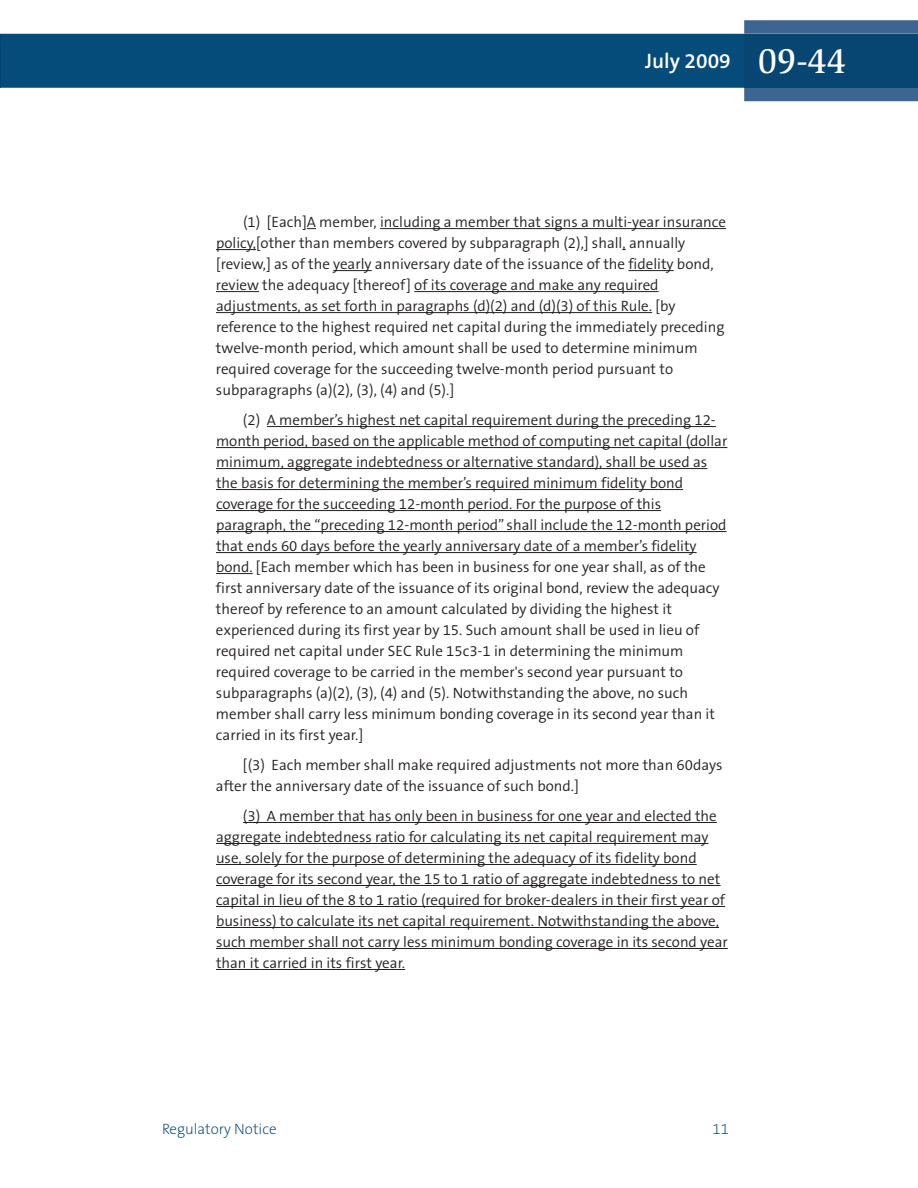
<style>
.page{position:relative;width:918px;height:1188px;background:#fff}
.page>*{position:absolute;margin:0;border:0;box-sizing:border-box;transform-origin:0 0}
.t1{font:600 21px "The Sans B6";color:#fff}
.t2{font:300 15px/21px "The Sans B4";color:#231f20}
.t3{font:200 15px "The Sans B2";color:#004270}
.s1{font-family:"Slimbach LT";font-weight:500;font-size:36px}
</style>
<div class="page">
<hr style="left:380px;top:228px;width:346px;height:1px;background:#231f20">
<hr style="left:216px;top:249px;width:40px;height:1px;background:#231f20">
<hr style="left:333px;top:270px;width:39px;height:1px;background:#231f20">
<hr style="left:628px;top:270px;width:46px;height:1px;background:#231f20">
<hr style="left:216px;top:291px;width:43px;height:1px;background:#231f20">
<hr style="left:414px;top:291px;width:245px;height:1px;background:#231f20">
<hr style="left:216px;top:312px;width:436px;height:1px;background:#231f20">
<hr style="left:267px;top:426px;width:449px;height:1px;background:#231f20">
<hr style="left:216px;top:447px;width:511px;height:1px;background:#231f20">
<hr style="left:216px;top:468px;width:491px;height:1px;background:#231f20">
<hr style="left:216px;top:489px;width:467px;height:1px;background:#231f20">
<hr style="left:216px;top:510px;width:445px;height:1px;background:#231f20">
<hr style="left:216px;top:531px;width:511px;height:1px;background:#231f20">
<hr style="left:216px;top:552px;width:481px;height:1px;background:#231f20">
<hr style="left:216px;top:573px;width:37px;height:1px;background:#231f20">
<hr style="left:243px;top:822px;width:474px;height:1px;background:#231f20">
<hr style="left:216px;top:843px;width:492px;height:1px;background:#231f20">
<hr style="left:216px;top:864px;width:481px;height:1px;background:#231f20">
<hr style="left:216px;top:885px;width:505px;height:1px;background:#231f20">
<hr style="left:216px;top:906px;width:509px;height:1px;background:#231f20">
<hr style="left:216px;top:927px;width:503px;height:1px;background:#231f20">
<hr style="left:216px;top:948px;width:512px;height:1px;background:#231f20">
<hr style="left:216px;top:969px;width:189px;height:1px;background:#231f20">
<div style="left:1px;top:34px;width:743px;height:54px;background:#064c7a"></div>
<svg style="left:744px;top:20px;width:174px;height:81px;background:#3f6893"></svg>
<div style="left:744px;top:34px;width:174px;height:54px;background:#074573"></div>
<hr style="left:0;top:34px;width:1px;height:54px;background:#034371">
<h1 class="t1" style="left:645px;top:50px;width:203px">July 2009 <span class="s1">09-44</span></h1>
<p class="t2" style="left:216px;top:212px;width:512px;text-indent:27px">(1) [Each]A member, including a member that signs a multi-year insurance policy,[other than members covered by subparagraph (2),] shall, annually [review,] as of the yearly anniversary date of the issuance of the fidelity bond, review the adequacy [thereof] of its coverage and make any required adjustments, as set forth in paragraphs (d)(2) and (d)(3) of this Rule. [by reference to the highest required net capital during the immediately preceding twelve-month period, which amount shall be used to determine minimum required coverage for the succeeding twelve-month period pursuant to subparagraphs (a)(2), (3), (4) and (5).]</p>
<p class="t2" style="left:216px;top:410px;width:513px;text-indent:27px">(2) A member’s highest net capital requirement during the preceding 12- month period, based on the applicable method of computing net capital (dollar minimum, aggregate indebtedness or alternative standard), shall be used as the basis for determining the member’s required minimum fidelity bond coverage for the succeeding 12-month period. For the purpose of this paragraph, the “preceding 12-month period” shall include the 12-month period that ends 60 days before the yearly anniversary date of a member’s fidelity bond. [Each member which has been in business for one year shall, as of the first anniversary date of the issuance of its original bond, review the adequacy thereof by reference to an amount calculated by dividing the highest it experienced during its first year by 15. Such amount shall be used in lieu of required net capital under SEC Rule 15c3-1 in determining the minimum required coverage to be carried in the member's second year pursuant to subparagraphs (a)(2), (3), (4) and (5). Notwithstanding the above, no such member shall carry less minimum bonding coverage in its second year than it carried in its first year.]</p>
<p class="t2" style="left:216px;top:755px;width:508px;text-indent:27px">[(3) Each member shall make required adjustments not more than 60days after the anniversary date of the issuance of such bond.]</p>
<p class="t2" style="left:216px;top:806px;width:513px;text-indent:27px">(3) A member that has only been in business for one year and elected the aggregate indebtedness ratio for calculating its net capital requirement may use, solely for the purpose of determining the adequacy of its fidelity bond coverage for its second year, the 15 to 1 ratio of aggregate indebtedness to net capital in lieu of the 8 to 1 ratio (required for broker-dealers in their first year of business) to calculate its net capital requirement. Notwithstanding the above, such member shall not carry less minimum bonding coverage in its second year than it carried in its first year.</p>
<p class="t3" style="left:162px;top:1121px;width:116px">Regulatory Notice</p>
<p class="t3" style="left:712px;top:1121px;width:18px">11</p>
</div>
